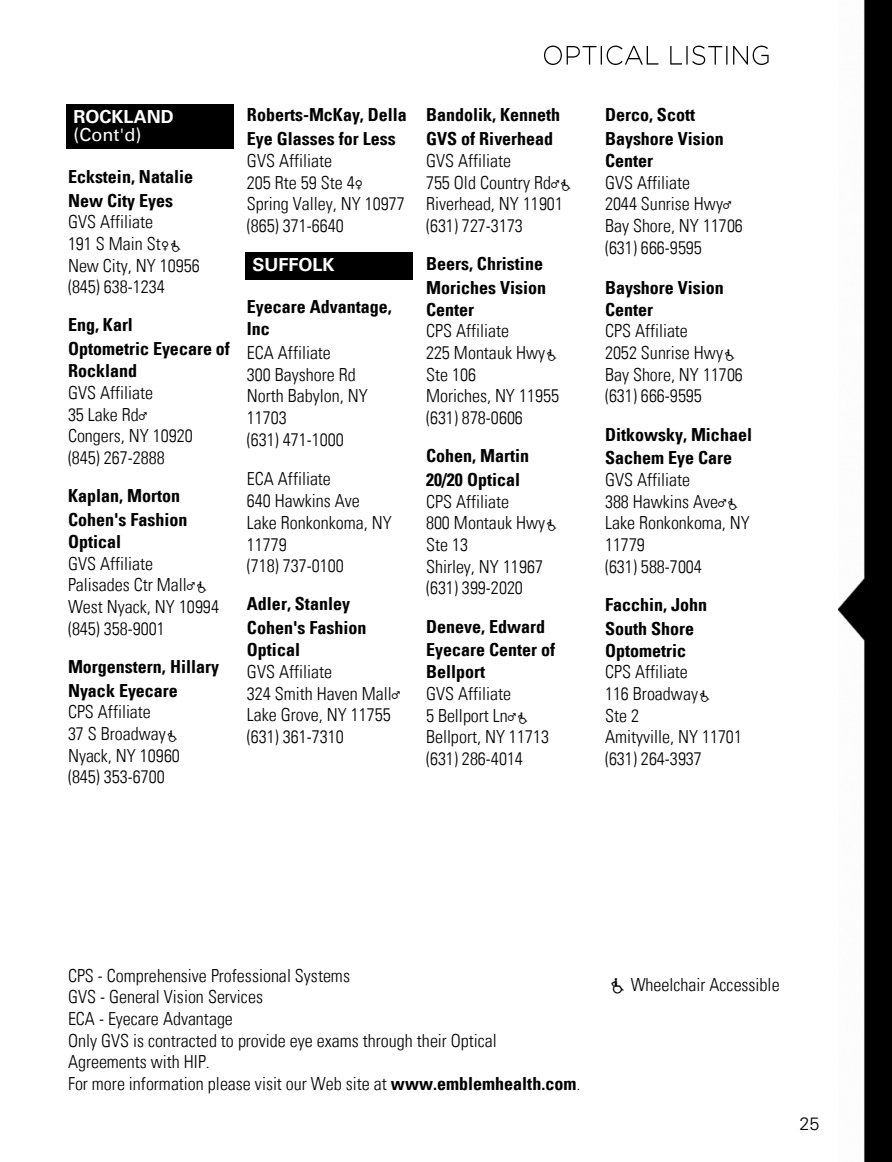
<style>
.page{position:relative;width:892px;height:1162px;background:#fff}
.page>*{position:absolute;margin:0;border:0;box-sizing:border-box;transform-origin:0 0}
.t1{font:18px/21.6px "Univers LT 47 Condensed Lt";color:#000}
.t2{font:700 18px/23.7px "Univers LT 47 Condensed Lt";color:#000}
.t3{font:700 18px "Univers LT 65";color:#fff}
.t4{font:18px "Univers LT 55";color:#fff}
.t5{font:300 18px "Univers LT 45";color:#000}
.s1{font-family:"DejaVu Sans Mono";font-size:13.5px}
.s2{font-weight:700}
</style>
<div class="page">
<svg style="left:838px;top:0;width:53px;height:1161px;fill:#000"></svg>
<img style="left:544px;top:45px;width:225px;height:20px">
<div style="left:71px;top:108px;width:158px;height:18px;background:#000"></div>
<svg style="left:67px;top:104px;width:4px;height:4px"></svg>
<hr style="left:71px;top:104px;width:158px;height:4px;background:#000">
<svg style="left:229px;top:104px;width:5px;height:4px"></svg>
<hr style="left:67px;top:108px;width:4px;height:18px;background:#000">
<div style="left:229px;top:108px;width:5px;height:18px;background:#000"></div>
<div style="left:71px;top:126px;width:158px;height:18px;background:#000"></div>
<svg style="left:67px;top:144px;width:4px;height:5px"></svg>
<div style="left:71px;top:144px;width:158px;height:5px;background:#000"></div>
<svg style="left:229px;top:144px;width:5px;height:5px"></svg>
<hr style="left:67px;top:126px;width:4px;height:18px;background:#000">
<div style="left:229px;top:126px;width:5px;height:18px;background:#000"></div>
<div style="left:250px;top:257px;width:158px;height:18px;background:#000"></div>
<svg style="left:245px;top:252px;width:5px;height:5px"></svg>
<div style="left:250px;top:252px;width:158px;height:5px;background:#000"></div>
<svg style="left:408px;top:252px;width:5px;height:5px"></svg>
<svg style="left:245px;top:275px;width:5px;height:4px"></svg>
<hr style="left:250px;top:275px;width:158px;height:4px;background:#000">
<svg style="left:408px;top:275px;width:5px;height:4px"></svg>
<div style="left:245px;top:257px;width:5px;height:18px;background:#000"></div>
<div style="left:408px;top:257px;width:5px;height:18px;background:#000"></div>
<p class="t3" style="left:73px;top:106px;width:102px">ROCKLAND</p>
<p class="t4" style="left:73px;top:128px;width:69px">(Cont'd)</p>
<p class="t2" style="left:68px;top:164px;width:127px">Eckstein, Natalie<br>New City Eyes</p>
<p class="t1" style="left:68px;top:211px;width:133px">GVS Affiliate<br>191 S Main St<span class="s1">♀<br></span>New City, NY 10956 (845) 638-1234</p>
<p class="t2" style="left:68px;top:312px;width:163px">Eng, Karl<br>Optometric Eyecare of</p>
<p class="t2" style="left:68px;top:358px;width:71px">Rockland</p>
<p class="t1" style="left:68px;top:381px;width:126px">GVS Affiliate<br>35 Lake Rd<span class="s1">♂<br></span>Congers, NY 10920 (845) 267-2888</p>
<p class="t2" style="left:68px;top:483px;width:121px">Kaplan, Morton<br>Cohen's Fashion</p>
<p class="t2" style="left:68px;top:529px;width:55px">Optical</p>
<p class="t1" style="left:68px;top:551px;width:152px">GVS Affiliate<br>Palisades Ctr Mall<span class="s1">♂<br></span>West Nyack, NY 10994 (845) 358-9001</p>
<p class="t2" style="left:68px;top:653px;width:152px">Morgenstern, Hillary<br>Nyack Eyecare</p>
<p class="t1" style="left:68px;top:700px;width:113px">CPS Affiliate<br>37 S Broadway<br>Nyack, NY 10960 (845) 353-6700</p>
<p class="t2" style="left:247px;top:102px;width:161px">Roberts-McKay, Della<br>Eye Glasses for Less</p>
<p class="t1" style="left:247px;top:149px;width:159px">GVS Affiliate<br>205 Rte 59 Ste 4<span class="s1">♀<br></span>Spring Valley, NY 10977 (865) 371-6640</p>
<p class="t3" style="left:252px;top:254px;width:84px">SUFFOLK</p>
<p class="t2" style="left:247px;top:295px;width:146px;line-height:21.9px">Eyecare Advantage,<br>Inc</p>
<p class="t1" style="left:247px;top:341px;width:122px">ECA Affiliate<br>300 Bayshore Rd<br>North Babylon, NY<br>11703<br>(631) 471-1000</p>
<p class="t1" style="left:247px;top:467px;width:146px">ECA Affiliate<br>640 Hawkins Ave<br>Lake Ronkonkoma, NY<br>11779<br>(718) 737-0100</p>
<p class="t2" style="left:247px;top:591px;width:121px">Adler, Stanley<br>Cohen's Fashion</p>
<p class="t2" style="left:247px;top:637px;width:55px">Optical</p>
<p class="t1" style="left:247px;top:660px;width:154px">GVS Affiliate<br>324 Smith Haven Mall<span class="s1">♂<br></span>Lake Grove, NY 11755 (631) 361-7310</p>
<p class="t2" style="left:426px;top:102px;width:136px">Bandolik, Kenneth<br>GVS of Riverhead</p>
<p class="t1" style="left:426px;top:149px;width:138px">GVS Affiliate<br>755 Old Country Rd<span class="s1">♂<br></span>Riverhead, NY 11901 (631) 727-3173</p>
<p class="t2" style="left:426px;top:251px;width:121px">Beers, Christine<br>Moriches Vision</p>
<p class="t2" style="left:426px;top:296px;width:50px">Center</p>
<p class="t1" style="left:426px;top:319px;width:134px">CPS Affiliate<br>225 Montauk Hwy<br>Ste 106<br>Moriches, NY 11955 (631) 878-0606</p>
<p class="t2" style="left:426px;top:443px;width:104px">Cohen, Martin<br>20/20 Optical</p>
<p class="t1" style="left:426px;top:490px;width:120px">CPS Affiliate<br>800 Montauk Hwy<br>Ste 13<br>Shirley, NY 11967 (631) 399-2020</p>
<p class="t2" style="left:426px;top:613px;width:130px">Deneve, Edward<br>Eyecare Center of</p>
<p class="t2" style="left:426px;top:659px;width:60px">Bellport</p>
<p class="t1" style="left:426px;top:682px;width:124px">GVS Affiliate<br>5 Bellport Ln<span class="s1">♂<br></span>Bellport, NY 11713 (631) 286-4014</p>
<p class="t2" style="left:604px;top:102px;width:120px">Derco, Scott<br>Bayshore Vision</p>
<p class="t2" style="left:604px;top:148px;width:50px">Center</p>
<p class="t1" style="left:604px;top:171px;width:139px">GVS Affiliate<br>2044 Sunrise Hwy<span class="s1">♂<br></span>Bay Shore, NY 11706 (631) 666-9595</p>
<p class="t2" style="left:604px;top:276px;width:120px;line-height:21.8px">Bayshore Vision<br>Center</p>
<p class="t1" style="left:604px;top:319px;width:139px">CPS Affiliate<br>2052 Sunrise Hwy<br>Bay Shore, NY 11706 (631) 666-9595</p>
<p class="t2" style="left:604px;top:421px;width:148px">Ditkowsky, Michael<br>Sachem Eye Care</p>
<p class="t1" style="left:604px;top:468px;width:146px">GVS Affiliate<br>388 Hawkins Ave<span class="s1">♂<br></span>Lake Ronkonkoma, NY<br>11779<br>(631) 588-7004</p>
<p class="t2" style="left:604px;top:592px;width:103px">Facchin, John<br>South Shore</p>
<p class="t2" style="left:604px;top:637px;width:82px">Optometric</p>
<p class="t1" style="left:604px;top:660px;width:138px">CPS Affiliate<br>116 Broadway<br>Ste 2<br>Amityville, NY 11701 (631) 264-3937</p>
<p class="t1" style="left:68px;top:963px;width:513px">CPS - Comprehensive Professional Systems<br>GVS - General Vision Services<br>ECA - Eyecare Advantage<br>Only GVS is contracted to provide eye exams through their Optical<br>Agreements with HIP.<br>For more information please visit our Web site at <span class="s2">www.emblemhealth.com</span>.</p>
<p class="t1" style="left:630px;top:972px;width:150px">Wheelchair Accessible</p>
<p class="t5" style="left:799px;top:1112px;width:22px">25</p>
</div>
